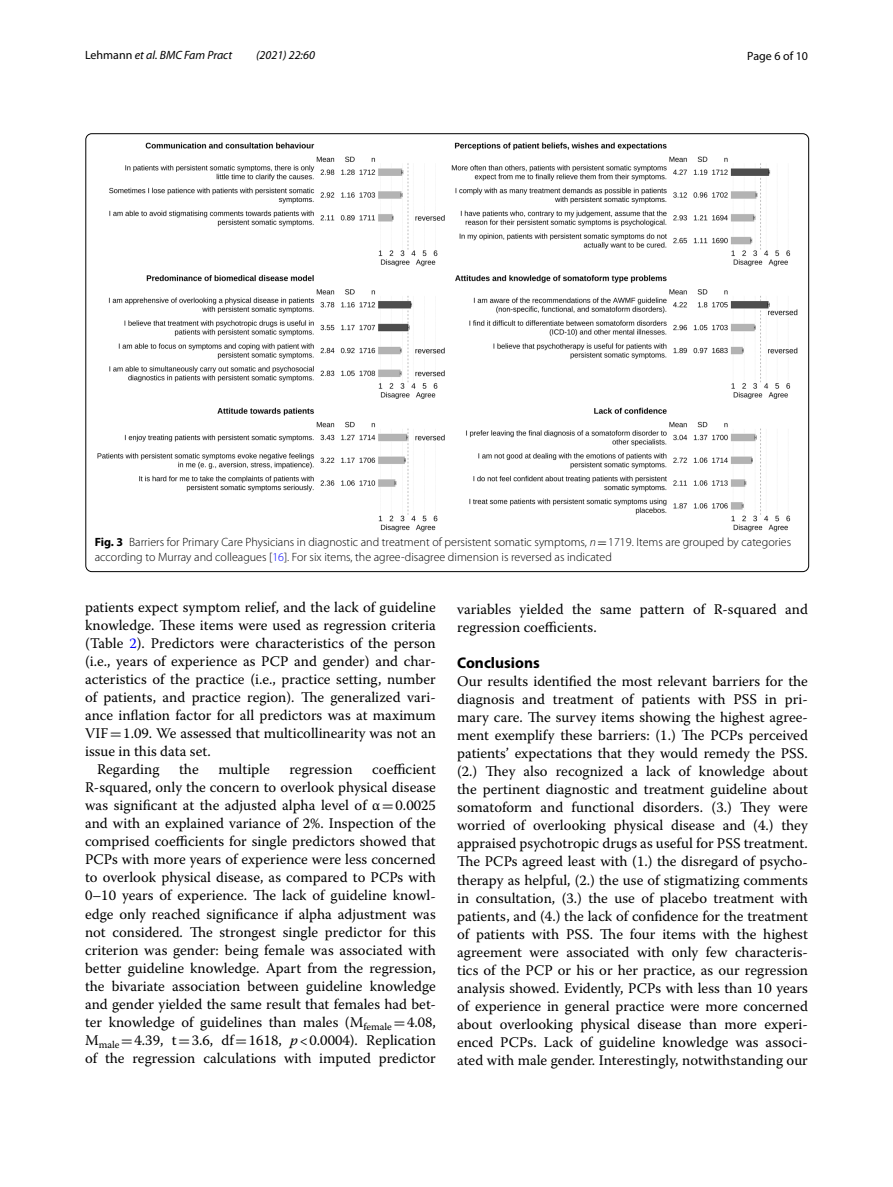
<style>
.page{position:relative;width:893px;height:1187px;background:#fff}
.page>*{position:absolute;margin:0;border:0;box-sizing:border-box;transform-origin:0 0}
.t1{font:700 15.45px "Myriad Pro";color:#000}
.t2{font:14.7px/18px "Warnock Pro";color:#000;text-align:justify}
.t3{font:300 12px/15px "Myriad Pro";color:#000}
.t4{font:italic 12px "Myriad Pro";color:#000}
.t5{font:12px "Myriad Pro";color:#000}
.s1{font-style:normal}
.s2{font-weight:700}
.s3{font-style:italic}
.s4{font-family:"MTSY";font-weight:400}
.s5{color:#00f}
.s6{font-family:"MTSY"}
</style>
<div class="page">
<img style="left:97px;top:143px;width:700px;height:388px">
<p class="t4" style="left:85px;top:48px;width:149px"><span class="s1">Lehmann</span> et al. BMC Fam Pract</p>
<p class="t4" style="left:256px;top:48px;width:60px">(2021) 22:60</p>
<p class="t5" style="left:747px;top:48px;width:62px">Page 6 of 10</p>
<p class="t3" style="left:95px;top:535px;width:698px"><span class="s2">Fig. 3</span> Barriers for Primary Care Physicians in diagnostic and treatment of persistent somatic symptoms, <span class="s3">n</span><span class="s4">=</span>1719. Items are grouped by categories according to Murray and colleagues [<span class="s5">16</span>]. For six items, the agree-disagree dimension is reversed as indicated</p>
<p class="t2" style="left:85px;top:598px;width:352px">patients expect symptom relief, and the lack of guideline</p>
<p class="t2" style="left:85px;top:616px;width:352px">knowledge. These items were used as regression criteria</p>
<p class="t2" style="left:85px;top:634px;width:352px">(Table <span class="s5">2</span>). Predictors were characteristics of the person</p>
<p class="t2" style="left:85px;top:652px;width:352px">(i.e., years of experience as PCP and gender) and char-</p>
<p class="t2" style="left:85px;top:670px;width:352px">acteristics of the practice (i.e., practice setting, number</p>
<p class="t2" style="left:85px;top:688px;width:352px">of patients, and practice region). The generalized vari-</p>
<p class="t2" style="left:85px;top:706px;width:352px">ance inflation factor for all predictors was at maximum</p>
<p class="t2" style="left:85px;top:724px;width:352px">VIF<span class="s6">=</span>1.09. We assessed that multicollinearity was not an</p>
<p class="t2" style="left:85px;top:742px;width:127px">issue in this data set.</p>
<p class="t2" style="left:97px;top:760px;width:64px">Regarding</p>
<p class="t2" style="left:179px;top:760px;width:21px">the</p>
<p class="t2" style="left:218px;top:760px;width:53px">multiple</p>
<p class="t2" style="left:289px;top:760px;width:65px">regression</p>
<p class="t2" style="left:85px;top:760px;width:352px;text-indent:287px">coefficient R-squared, only the concern to overlook physical disease was significant at the adjusted alpha level of α<span class="s6">=</span>0.0025 and with an explained variance of 2%. Inspection of the comprised coefficients for single predictors showed that PCPs with more years of experience were less concerned to overlook physical disease, as compared to PCPs with 0–10 years of experience. The lack of guideline knowl&shy;edge only reached significance if alpha adjustment was not considered. The strongest single predictor for this criterion was gender: being female was associated with better guideline knowledge. Apart from the regression, the bivariate association between guideline knowledge and gender yielded the same result that females had bet&shy;ter knowledge of guidelines than males (M<sub>female</sub> <span class="s6">=</span>4.08, M<sub>male</sub> <span class="s6">=</span>4.39, t<span class="s6">=</span>3.6, df<span class="s6">=</span>1618, <span class="s3">p</span>&lt;0.0004). Replication of the regression calculations with imputed predictor</p>
<p class="t2" style="left:457px;top:600px;width:352px">variables yielded the same pattern of R-squared and regression coefficients.</p>
<p class="t1" style="left:457px;top:653px;width:84px">Conclusions</p>
<p class="t2" style="left:457px;top:672px;width:352px">Our results identified the most relevant barriers for the diagnosis and treatment of patients with PSS in pri&shy;mary care. The survey items showing the highest agree&shy;ment exemplify these barriers: (1.) The PCPs perceived patients’ expectations that they would remedy the PSS. (2.) They also recognized a lack of knowledge about the pertinent diagnostic and treatment guideline about somatoform and functional disorders. (3.) They were worried of overlooking physical disease and (4.) they appraised psychotropic drugs as useful for PSS treatment.<br>The PCPs agreed least with (1.) the disregard of psycho&shy;therapy as helpful, (2.) the use of stigmatizing comments in consultation, (3.) the use of placebo treatment with patients, and (4.) the lack of confidence for the treatment of patients with PSS. The four items with the highest agreement were associated with only few characteris&shy;tics of the PCP or his or her practice, as our regression analysis showed. Evidently, PCPs with less than 10 years of experience in general practice were more concerned about overlooking physical disease than more experi&shy;enced PCPs. Lack of guideline knowledge was associ&shy;ated with male gender. Interestingly, notwithstanding our</p>
</div>
